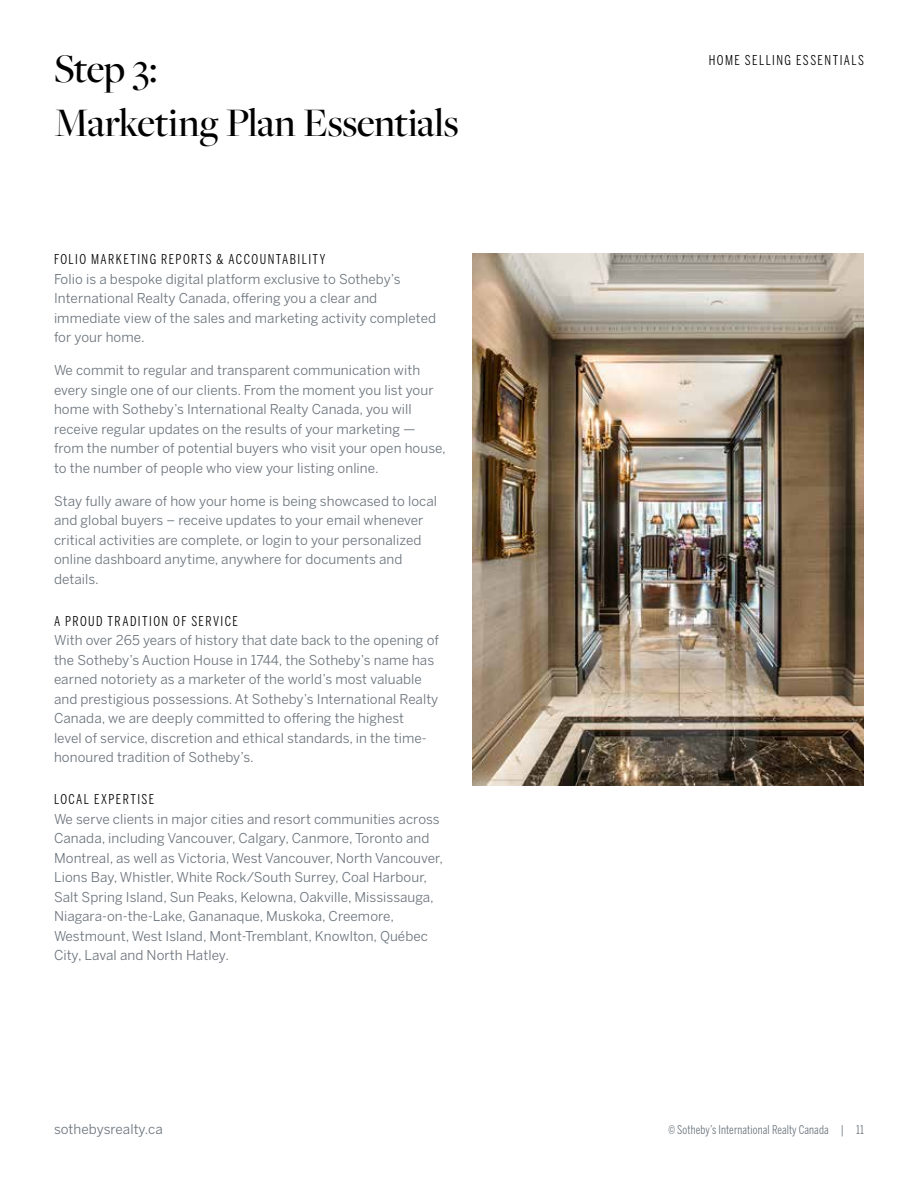
<style>
.page{position:relative;width:918px;height:1188px;background:#fff}
.page>*{position:absolute;margin:0;border:0;box-sizing:border-box;transform-origin:0 0}
.t1{font:500 42px/54px "Freight Big Pro";letter-spacing:-.005em;color:#000}
.t2{font:13.5px/19.5px "Benton Sans";letter-spacing:.005em;color:#6a737b}
.t3{font:13.5px "Benton Sans Compressed";letter-spacing:.105em;color:#000}
.t4{font:12px "Benton Sans Compressed";letter-spacing:.01em;color:#6a737b}
</style>
<div class="page">
<img style="left:472px;top:254px;width:392px;height:531px">
<h1 class="t1" style="left:54px;top:41px;width:406px">Step 3:<br>Marketing Plan Essentials</h1>
<p class="t3" style="left:54px;top:251px;width:273px">FOLIO MARKETING REPORTS &amp; ACCOUNTABILITY</p>
<p class="t2" style="left:54px;top:269px;width:384px">Folio is a bespoke digital platform exclusive to Sotheby’s International Realty Canada, offering you a clear and immediate view of the sales and marketing activity completed for your home.</p>
<p class="t2" style="left:54px;top:361px;width:393px">We commit to regular and transparent communication with every single one of our clients. From the moment you list your home with Sotheby’s International Realty Canada, you will receive regular updates on the results of your marketing — from the number of potential buyers who visit your open house, to the number of people who view your listing online.</p>
<p class="t2" style="left:54px;top:491px;width:385px">Stay fully aware of how your home is being showcased to local and global buyers – receive updates to your email whenever critical activities are complete, or login to your personalized online dashboard anytime, anywhere for documents and details.</p>
<p class="t3" style="left:54px;top:613px;width:185px">A PROUD TRADITION OF SERVICE</p>
<p class="t2" style="left:54px;top:630px;width:386px">With over 265 years of history that date back to the opening of the Sotheby’s Auction House in 1744, the Sotheby’s name has earned notoriety as a marketer of the world’s most valuable and prestigious possessions. At Sotheby’s International Realty Canada, we are deeply committed to offering the highest<br>level of service, discretion and ethical standards, in the time&shy;honoured tradition of Sotheby’s.</p>
<p class="t3" style="left:54px;top:791px;width:102px">LOCAL EXPERTISE</p>
<p class="t2" style="left:54px;top:809px;width:391px">We serve clients in major cities and resort communities across Canada, including Vancouver, Calgary, Canmore, Toronto and Montreal, as well as Victoria, West Vancouver, North Vancouver, Lions Bay, Whistler, White Rock/South Surrey, Coal Harbour, Salt Spring Island, Sun Peaks, Kelowna, Oakville, Mississauga, Niagara-on-the-Lake, Gananaque, Muskoka, Creemore, Westmount, West Island, Mont-Tremblant, Knowlton, Québec City, Laval and North Hatley.</p>
<p class="t3" style="left:709px;top:52px;width:157px">HOME SELLING ESSENTIALS</p>
<p class="t2" style="left:54px;top:1119px;width:110px">sothebysrealty.ca</p>
<p class="t4" style="left:668px;top:1122px;width:197px">© Sotheby’s International Realty Canada | 11</p>
</div>
